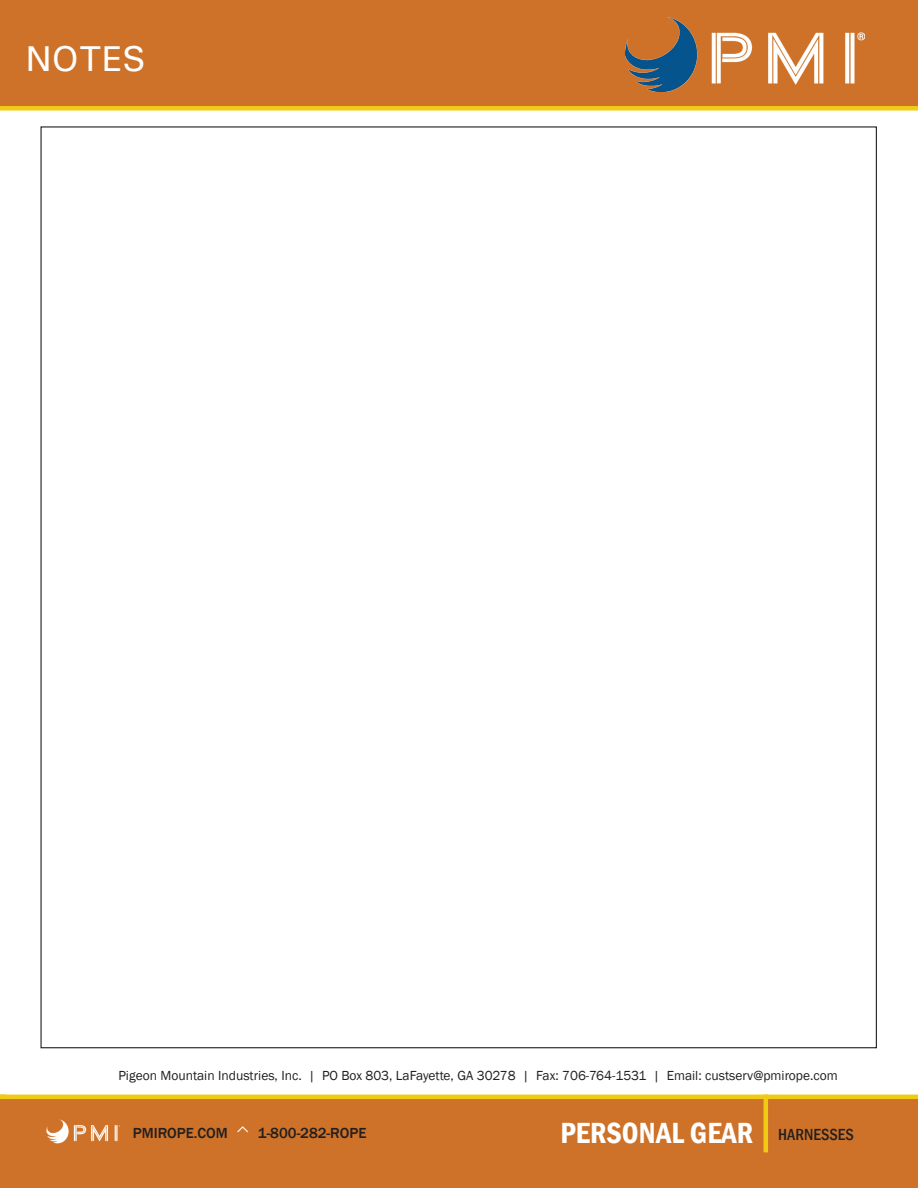
<style>
.page{position:relative;width:918px;height:1188px;background:#fff}
.page>*{position:absolute;margin:0;border:0;box-sizing:border-box;transform-origin:0 0}
.t1{font:500 36px "Univers";color:#fff}
.t2{font:600 condensed 30px "Franklin Gothic";color:#fff}
.t3{font:500 condensed 16.5px "Franklin Gothic";color:#231f20}
.t4{font:500 15px "Franklin Gothic";color:#231f20}
.t5{font:13.5px "Franklin Gothic";color:#231f20}
</style>
<div class="page">
<div style="left:1px;top:1097px;width:917px;height:91px;background:#cd7228"></div>
<img style="left:46px;top:1119px;width:74px;height:25px">
<hr style="left:0;top:1095px;width:918px;height:4px;background:#efcb13">
<hr style="left:764px;top:1095px;width:4px;height:57px;background:#efcb13">
<div style="left:0;top:0;width:918px;height:108px;background:#cd7228"></div>
<div style="left:0;top:106px;width:918px;height:5px;background:#efcb13"></div>
<img style="left:625px;top:17px;width:239px;height:74px">
<p class="t1" style="left:26px;top:36px;width:121px">NOTES</p>
<p class="t5" style="left:118px;top:1067px;width:721px">Pigeon Mountain Industries, Inc. | PO Box 803, LaFayette, GA 30278 | Fax: 706-764-1531 | Email: custserv@pmirope.com</p>
<p class="t4" style="left:133px;top:1123px;width:97px">PMIROPE.COM</p>
<p class="t4" style="left:258px;top:1123px;width:110px">1-800-282-ROPE</p>
<p class="t2" style="left:561px;top:1113px;width:194px">PERSONAL GEAR</p>
<p class="t3" style="left:778px;top:1124px;width:77px">HARNESSES</p>
</div>
